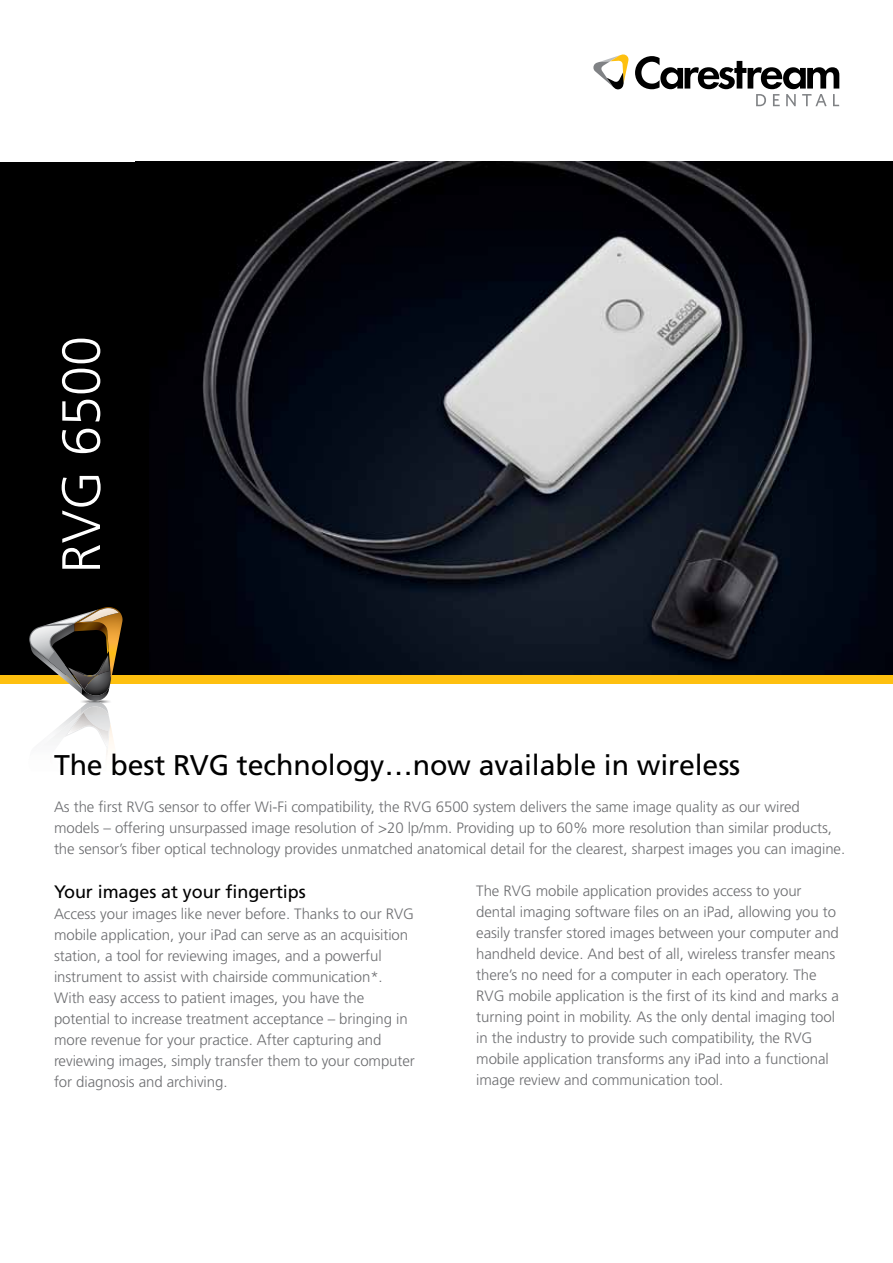
<style>
.page{position:relative;width:893px;height:1263px;background:#fff}
.page>*{position:absolute;margin:0;border:0;box-sizing:border-box;transform-origin:0 0}
.t1{font:300 54px "Frutiger LT Std";color:#fff}
.t2{font:28.5px "Frutiger LT Std";letter-spacing:-.005em;color:#000}
.t3{font:18px "Frutiger LT Std";letter-spacing:-.005em;color:#000}
.t4{font:300 15px/21px "Frutiger LT Std";letter-spacing:-.005em;color:#6d6e71}
</style>
<div class="page">
<img style="left:149px;top:162px;width:744px;height:513px">
<div style="left:0;top:162px;width:149px;height:518px;background:#000"></div>
<div style="left:0;top:675px;width:893px;height:9px;background:#fec00f"></div>
<svg style="left:29px;top:607px;width:94px;height:94px"></svg>
<img style="left:79px;top:608px;width:40px;height:14px">
<img style="left:81px;top:701px;width:28px;height:14px">
<img style="left:81px;top:706px;width:27px;height:9px">
<img style="left:106px;top:723px;width:8px;height:34px">
<img style="left:98px;top:715px;width:11px;height:32px">
<svg style="left:52px;top:708px;width:46px;height:31px"></svg>
<svg style="left:635px;top:56px;width:204px;height:50px"></svg>
<svg style="left:593px;top:54px;width:36px;height:36px"></svg>
<h1 class="t1" style="left:51px;top:573px;width:239px;rotate:-90deg">RVG 6500</h1>
<h2 class="t2" style="left:54px;top:748px;width:688px">The best RVG technology…now available in wireless</h2>
<p class="t4" style="left:54px;top:796px;width:793px">As the first RVG sensor to offer Wi-Fi compatibility, the RVG 6500 system delivers the same image quality as our wired models – offering unsurpassed image resolution of &gt;20 lp/mm. Providing up to 60% more resolution than similar products, the sensor’s fiber optical technology provides unmatched anatomical detail for the clearest, sharpest images you can imagine.</p>
<p class="t3" style="left:54px;top:881px;width:253px">Your images at your fingertips</p>
<p class="t4" style="left:54px;top:904px;width:362px">Access your images like never before. Thanks to our RVG mobile application, your iPad can serve as an acquisition station, a tool for reviewing images, and a powerful instrument to assist with chairside communication*.<br>With easy access to patient images, you have the potential to increase treatment acceptance – bringing in more revenue for your practice. After capturing and reviewing images, simply transfer them to your computer for diagnosis and archiving.</p>
<p class="t4" style="left:476px;top:881px;width:364px">The RVG mobile application provides access to your dental imaging software files on an iPad, allowing you to easily transfer stored images between your computer and handheld device. And best of all, wireless transfer means there’s no need for a computer in each operatory. The RVG mobile application is the first of its kind and marks a turning point in mobility. As the only dental imaging tool in the industry to provide such compatibility, the RVG mobile application transforms any iPad into a functional image review and communication tool.</p>
</div>
